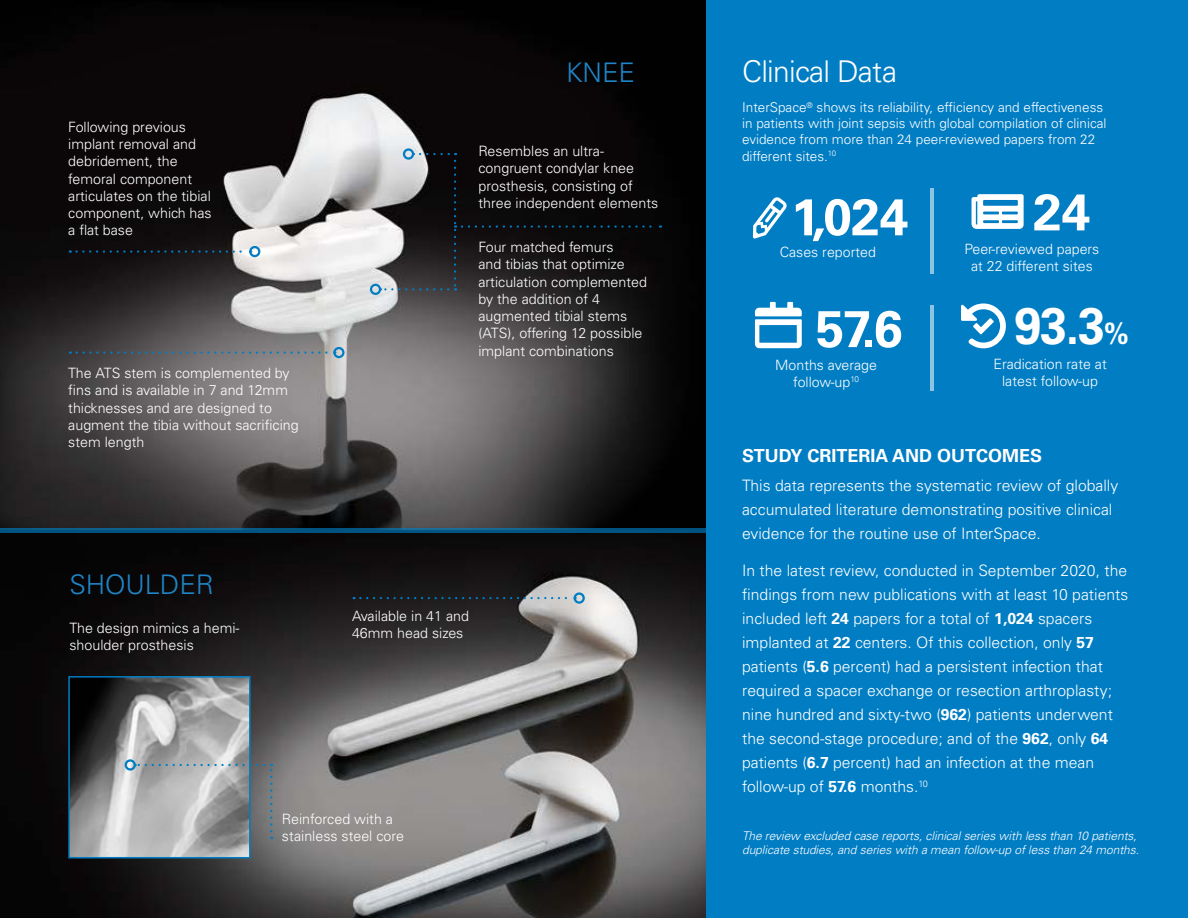
<style>
.page{position:relative;width:1188px;height:918px;background:#fff}
.page>*{position:absolute;margin:0;border:0;box-sizing:border-box;transform-origin:0 0}
.t1{font:700 51.45px "Univers LT Std";letter-spacing:-.01em;color:#fff}
.t2{font:700 51.45px "Univers LT Std";letter-spacing:-.01em;color:#fff;scale:.95 1}
.t3{font:300 30px "Univers LT Std";letter-spacing:-.025em;color:#fff}
.t4{font:300 27px "Univers LT Std";color:#1f85c7}
.t5{font:700 18px "Univers LT Std";color:#fff}
.t6{font:300 15.75px/24px "Univers LT Std";color:#fff}
.t7{font:300 14.25px/17.2px "Univers LT Std";color:#fff}
.t8{font:300 14.1px/17px "Univers LT Std";color:#fff;text-align:center}
.t9{font:300 13.5px/16.2px "Univers LT Std";color:#fff}
.t10{font:italic 300 12px/14.4px "Univers LT Std";letter-spacing:-.005em;color:#fff}
.s1{font-size:28.35px}
.s2{font-weight:700}
</style>
<div class="page">
<img style="left:0;top:533px;width:706px;height:385px">
<svg style="left:0;top:0;width:706px;height:528px;background:#383536"></svg>
<div style="left:706px;top:0;width:482px;height:918px;background:#007dc3"></div>
<svg style="left:77px;top:250px;width:172px;height:3px"></svg>
<div style="left:249px;top:246px;width:11px;height:11px;border:2px solid #007dc3;border-radius:50%"></div>
<svg style="left:77px;top:351px;width:256px;height:3px"></svg>
<div style="left:333px;top:347px;width:12px;height:11px;border:2px solid #007dc3;border-radius:50%"></div>
<svg style="left:354px;top:597px;width:220px;height:2px"></svg>
<div style="left:574px;top:592px;width:11px;height:12px;border:2px solid #007dc3;border-radius:50%"></div>
<svg style="left:462px;top:225px;width:199px;height:3px"></svg>
<svg style="left:420px;top:153px;width:36px;height:2px"></svg>
<svg style="left:454px;top:161px;width:2px;height:129px"></svg>
<svg style="left:381px;top:288px;width:67px;height:2px"></svg>
<div style="left:403px;top:148px;width:11px;height:12px;border:2px solid #007dc3;border-radius:50%"></div>
<div style="left:370px;top:284px;width:11px;height:11px;border:2px solid #007dc3;border-radius:50%"></div>
<img style="left:0;top:528px;width:706px;height:5px">
<img style="left:71px;top:679px;width:177px;height:176px">
<div style="left:68px;top:676px;width:183px;height:182px;border:2px solid #007dc3"></div>
<svg style="left:270px;top:764px;width:2px;height:67px"></svg>
<svg style="left:136px;top:764px;width:128px;height:2px"></svg>
<div style="left:125px;top:759px;width:11px;height:12px;border:2px solid #007dc3;border-radius:50%"></div>
<svg style="left:972px;top:194px;width:52px;height:35px"></svg>
<svg style="left:755px;top:302px;width:47px;height:46px"></svg>
<svg style="left:961px;top:303px;width:45px;height:45px"></svg>
<hr style="left:930px;top:305px;width:3px;height:85px;background:#8cc4e4">
<hr style="left:930px;top:188px;width:3px;height:85px;background:#8cc4e4">
<svg style="left:753px;top:197px;width:34px;height:42px"></svg>
<p class="t7" style="left:68px;top:118px;width:145px">Following previous implant removal and debridement, the femoral component articulates on the tibial component, which has a flat base</p>
<p class="t7" style="left:68px;top:365px;width:232px">The ATS stem is complemented by fins and is available in 7 and 12mm thicknesses and are designed to augment the tibia without sacrificing stem length</p>
<h3 class="t4" style="left:69px;top:568px;width:146px">SHOULDER</h3>
<p class="t7" style="left:69px;top:620px;width:171px">The design mimics a hemi&shy;shoulder prosthesis</p>
<h3 class="t4" style="left:566px;top:56px;width:70px">KNEE</h3>
<p class="t7" style="left:478px;top:143px;width:181px">Resembles an ultra&shy;congruent condylar knee prosthesis, consisting of three independent elements</p>
<p class="t7" style="left:478px;top:239px;width:170px">Four matched femurs<br>and tibias that optimize articulation complemented by the addition of 4 augmented tibial stems (ATS), offering 12 possible implant combinations</p>
<p class="t7" style="left:352px;top:607px;width:118px">Available in 41 and<br>46mm head sizes</p>
<p class="t7" style="left:282px;top:810px;width:124px">Reinforced with a stainless steel core</p>
<h2 class="t3" style="left:742px;top:54px;width:156px">Clinical Data</h2>
<p class="t9" style="left:742px;top:99px;width:366px">InterSpace<sup>®</sup> shows its reliability, efficiency and effectiveness in patients with joint sepsis with global compilation of clinical evidence from more than 24 peer-reviewed papers from 22 different sites.<sup>10</sup></p>
<h1 class="t1" style="left:791px;top:187px;width:119px">1,024</h1>
<h1 class="t1" style="left:1033px;top:182px;width:59px">24</h1>
<p class="t8" style="left:780px;top:243px;width:98px">Cases reported</p>
<p class="t8" style="left:965px;top:240px;width:136px">Peer-reviewed papers at 22 different sites</p>
<h1 class="t1" style="left:816px;top:299px;width:88px">57.6</h1>
<h1 class="t2" style="left:1014px;top:296px;width:122px">93.3<span class="s1">%</span></h1>
<p class="t8" style="left:775px;top:357px;width:103px">Months average follow-up<sup>10</sup></p>
<p class="t8" style="left:993px;top:355px;width:115px">Eradication rate at latest follow-up</p>
<p class="t5" style="left:742px;top:445px;width:301px">STUDY CRITERIA AND OUTCOMES</p>
<p class="t6" style="left:742px;top:473px;width:378px">This data represents the systematic review of globally accumulated literature demonstrating positive clinical evidence for the routine use of InterSpace.</p>
<p class="t6" style="left:742px;top:559px;width:388px">In the latest review, conducted in September 2020, the findings from new publications with at least 10 patients included left <span class="s2">24</span> papers for a total of <span class="s2">1,024</span> spacers implanted at <span class="s2">22</span> centers. Of this collection, only <span class="s2">57 </span>patients (<span class="s2">5.6</span> percent) had a persistent infection that required a spacer exchange or resection arthroplasty; nine hundred and sixty-two (<span class="s2">962</span>) patients underwent the second-stage procedure; and of the <span class="s2">962</span>, only <span class="s2">64 </span>patients (<span class="s2">6.7</span> percent) had an infection at the mean follow-up of <span class="s2">57.6</span> months.<sup>10</sup></p>
<p class="t10" style="left:742px;top:829px;width:399px">The review excluded case reports, clinical series with less than 10 patients, duplicate studies, and series with a mean follow-up of less than 24 months.</p>
</div>
